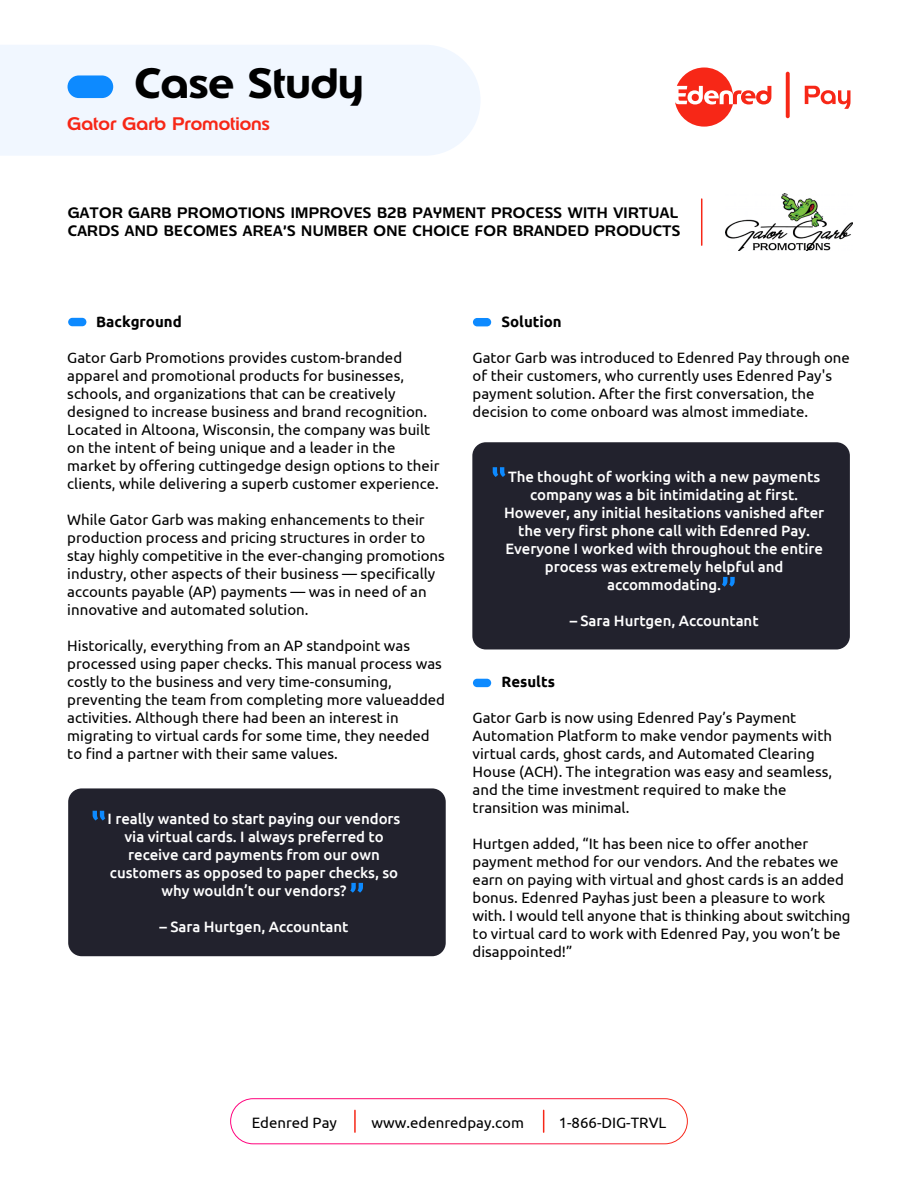
<style>
.page{position:relative;width:918px;height:1188px;background:#fff}
.page>*{position:absolute;margin:0;border:0;box-sizing:border-box;transform-origin:0 0}
.t1{font:700 42px "Edenred";color:#000}
.t2{font:500 18px "Edenred";color:#f72717}
.t3{font:15px/18px "Ubuntu";color:#000}
.t4{font:500 15px/18px "Ubuntu";letter-spacing:-.005em;color:#fff;text-align:center}
.t5{font:500 15px/18px "Edenred";letter-spacing:.025em;color:#000}
.t6{font:700 15px "Ubuntu";color:#000}
</style>
<div class="page">
<div style="left:0;top:45px;width:480px;height:110px;background:#f1f7ff"></div>
<div style="left:68px;top:75px;width:45px;height:23px;background:#0d8aff;border-radius:11px"></div>
<div style="left:68px;top:318px;width:18px;height:8px;background:#0d8aff;border-radius:4px"></div>
<div style="left:473px;top:318px;width:18px;height:8px;background:#0d8aff;border-radius:4px"></div>
<div style="left:473px;top:679px;width:18px;height:8px;background:#0d8aff;border-radius:4px"></div>
<svg style="left:675px;top:67px;width:96px;height:60px"></svg>
<svg style="left:786px;top:72px;width:4px;height:46px"></svg>
<svg style="left:805px;top:86px;width:46px;height:23px"></svg>
<div style="left:230px;top:1098px;width:458px;height:46px;border:1px solid #fff;border-radius:23px"></div>
<hr style="left:354px;top:1110px;width:2px;height:22px;background:#f62717">
<svg style="left:543px;top:1110px;width:1px;height:22px"></svg>
<hr style="left:701px;top:199px;width:1px;height:46px;background:#f72717">
<div style="left:68px;top:788px;width:378px;height:168px;background:#22222d;border-radius:14px"></div>
<svg style="left:93px;top:811px;width:12px;height:10px"></svg>
<svg style="left:350px;top:883px;width:13px;height:10px"></svg>
<div style="left:472px;top:442px;width:378px;height:207px;background:#22222d;border-radius:14px"></div>
<svg style="left:493px;top:467px;width:12px;height:10px"></svg>
<svg style="left:722px;top:577px;width:13px;height:10px"></svg>
<img style="left:725px;top:193px;width:127px;height:58px">
<h1 class="t1" style="left:134px;top:55px;width:231px">Case Study</h1>
<p class="t2" style="left:67px;top:111px;width:204px">Gator Garb Promotions</p>
<p class="t5" style="left:68px;top:204px;width:614px">GATOR GARB PROMOTIONS IMPROVES B2B PAYMENT PROCESS WITH VIRTUAL<br>CARDS AND BECOMES AREA’S NUMBER ONE CHOICE FOR BRANDED PRODUCTS</p>
<p class="t6" style="left:96px;top:312px;width:87px">Background</p>
<p class="t3" style="left:67px;top:348px;width:374px">Gator Garb Promotions provides custom-branded apparel and promotional products for businesses, schools, and organizations that can be creatively designed to increase business and brand recognition.<br>Located in Altoona, Wisconsin, the company was built on the intent of being unique and a leader in the market by offering cuttingedge design options to their clients, while delivering a superb customer experience.</p>
<p class="t3" style="left:67px;top:510px;width:379px">While Gator Garb was making enhancements to their production process and pricing structures in order to stay highly competitive in the ever-changing promotions industry, other aspects of their business — specifically accounts payable (AP) payments — was in need of an innovative and automated solution.</p>
<p class="t3" style="left:67px;top:636px;width:379px">Historically, everything from an AP standpoint was processed using paper checks. This manual process was costly to the business and very time-consuming, preventing the team from completing more valueadded activities. Although there had been an interest in migrating to virtual cards for some time, they needed to find a partner with their same values.</p>
<p class="t4" style="left:108px;top:809px;width:294px">I really wanted to start paying our vendors via virtual cards. I always preferred to receive card payments from our own customers as opposed to paper checks, so why wouldn’t our vendors?</p>
<p class="t4" style="left:160px;top:917px;width:190px">– Sara Hurtgen, Accountant</p>
<p class="t6" style="left:501px;top:312px;width:62px">Solution</p>
<p class="t3" style="left:473px;top:348px;width:379px">Gator Garb was introduced to Edenred Pay through one of their customers, who currently uses Edenred Pay's payment solution. After the first conversation, the decision to come onboard was almost immediate.</p>
<p class="t4" style="left:504px;top:467px;width:322px">The thought of working with a new payments company was a bit intimidating at first.<br>However, any initial hesitations vanished after the very first phone call with Edenred Pay.<br>Everyone I worked with throughout the entire process was extremely helpful and accommodating.</p>
<p class="t4" style="left:570px;top:611px;width:190px">– Sara Hurtgen, Accountant</p>
<p class="t6" style="left:501px;top:672px;width:55px">Results</p>
<p class="t3" style="left:473px;top:708px;width:361px">Gator Garb is now using Edenred Pay’s Payment Automation Platform to make vendor payments with virtual cards, ghost cards, and Automated Clearing House (ACH). The integration was easy and seamless, and the time investment required to make the transition was minimal.</p>
<p class="t3" style="left:473px;top:834px;width:379px">Hurtgen added, “It has been nice to offer another payment method for our vendors. And the rebates we earn on paying with virtual and ghost cards is an added bonus. Edenred Payhas just been a pleasure to work with. I would tell anyone that is thinking about switching to virtual card to work with Edenred Pay, you won’t be disappointed!”</p>
<p class="t3" style="left:252px;top:1113px;width:87px">Edenred Pay</p>
<p class="t3" style="left:372px;top:1113px;width:154px">www.edenredpay.com</p>
<p class="t3" style="left:559px;top:1113px;width:109px">1-866-DIG-TRVL</p>
</div>
